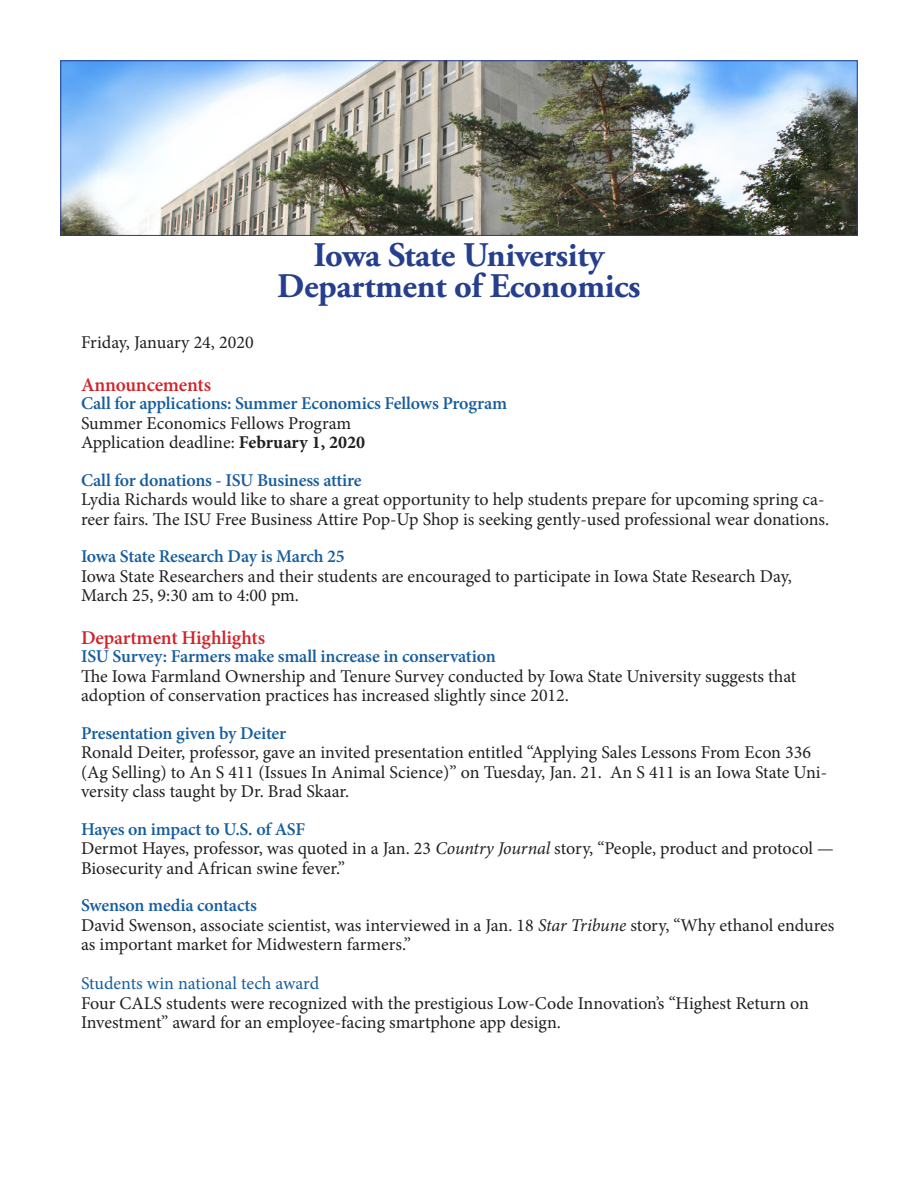
<style>
.page{position:relative;width:918px;height:1188px;background:#fff}
.page>*{position:absolute;margin:0;border:0;box-sizing:border-box;transform-origin:0 0}
.t1{font:700 34.5px "Adobe Garamond Pro";letter-spacing:-.01em;color:#253f8e}
.t2{font:600 19.5px "Minion Pro";letter-spacing:-.01em;color:#d1232a}
.Paragraph{font:18px/19.5px "Minion Pro";letter-spacing:-.005em;color:#231f20}
.Subtitles{font:600 18px "Minion Pro";letter-spacing:-.01em;color:#175d9e}
.Paragraph-2{font:18px "Minion Pro";letter-spacing:-.005em;color:#175d9e}
.s1{font-weight:700}
.s2{font-style:italic}
</style>
<div class="page">
<img style="left:62px;top:62px;width:794px;height:172px">
<div style="left:60px;top:60px;width:798px;height:176px;border:1px solid #253f8e"></div>
<p class="t1" style="left:314px;top:235px;width:292px">Iowa State University</p>
<p class="t1" style="left:277px;top:266px;width:365px">Department of Economics</p>
<p class="Paragraph" style="left:81px;top:333px;width:174px">Friday, January 24, 2020</p>
<p class="t2" style="left:81px;top:372px;width:132px">Announcements</p>
<p class="Subtitles" style="left:81px;top:391px;width:428px">Call for applications: Summer Economics Fellows Program</p>
<p class="Paragraph" style="left:81px;top:413px;width:272px">Summer Economics Fellows Program</p>
<p class="Paragraph" style="left:81px;top:433px;width:286px">Application deadline: <span class="s1">February 1, 2020</span></p>
<p class="Subtitles" style="left:81px;top:468px;width:282px">Call for donations - ISU Business attire</p>
<p class="Paragraph" style="left:81px;top:490px;width:750px">Lydia Richards would like to share a great opportunity to help students prepare for upcoming spring ca&shy;reer fairs. The ISU Free Business Attire Pop-Up Shop is seeking gently-used professional wear donations.</p>
<p class="Subtitles" style="left:81px;top:544px;width:265px">Iowa State Research Day is March 25</p>
<p class="Paragraph" style="left:81px;top:566px;width:712px">Iowa State Researchers and their students are encouraged to participate in Iowa State Research Day,<br>March 25, 9:30 am to 4:00 pm.</p>
<p class="t2" style="left:81px;top:624px;width:186px">Department Highlights</p>
<p class="Subtitles" style="left:81px;top:644px;width:416px">ISU Survey: Farmers make small increase in conservation</p>
<p class="Paragraph" style="left:81px;top:666px;width:717px">The Iowa Farmland Ownership and Tenure Survey conducted by Iowa State University suggests that adoption of conservation practices has increased slightly since 2012.</p>
<p class="Subtitles" style="left:81px;top:720px;width:207px">Presentation given by Deiter</p>
<p class="Paragraph" style="left:81px;top:743px;width:748px">Ronald Deiter, professor, gave an invited presentation entitled “Applying Sales Lessons From Econ 336 (Ag Selling) to An S 411 (Issues In Animal Science)” on Tuesday, Jan. 21. An S 411 is an Iowa State Uni&shy;versity class taught by Dr. Brad Skaar.</p>
<p class="Subtitles" style="left:81px;top:816px;width:226px">Hayes on impact to U.S. of ASF</p>
<p class="Paragraph" style="left:81px;top:839px;width:754px">Dermot Hayes, professor, was quoted in a Jan. 23 <span class="s2">Country Journal</span> story, “People, product and protocol —<br>Biosecurity and African swine fever.”</p>
<p class="Subtitles" style="left:81px;top:893px;width:178px">Swenson media contacts</p>
<p class="Paragraph" style="left:81px;top:915px;width:755px">David Swenson, associate scientist, was interviewed in a Jan. 18 <span class="s2">Star Tribune</span> story, “Why ethanol endures as important market for Midwestern farmers.”</p>
<p class="Paragraph-2" style="left:81px;top:971px;width:240px">Students win national tech award</p>
<p class="Paragraph" style="left:81px;top:993px;width:729px">Four CALS students were recognized with the prestigious Low-Code Innovation’s “Highest Return on<br>Investment” award for an employee-facing smartphone app design.</p>
</div>
